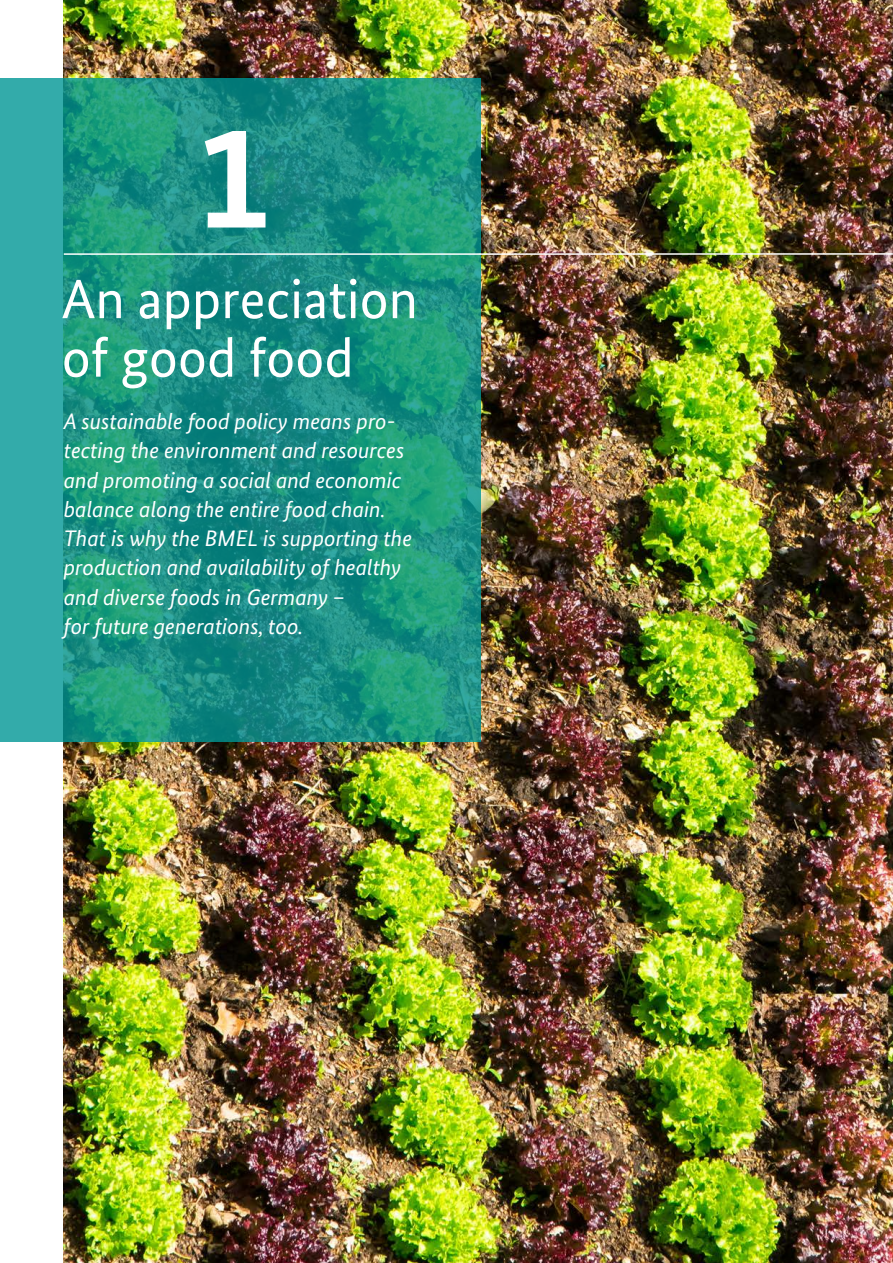
<style>
.page{position:relative;width:893px;height:1263px;background:#fff}
.page>*{position:absolute;margin:0;border:0;box-sizing:border-box;transform-origin:0 0}
.t1{font:700 148.5px "Bundes Sans";color:#fff}
.t2{font:55.5px/58.5px "Bundes Sans";color:#fff}
.t3{font:italic 22.5px/29.2px "Bundes Sans";color:#fff}
</style>
<div class="page">
<img style="left:64px;top:0;width:829px;height:1263px">
<svg style="left:0;top:78px;width:480px;height:663px;background:#1d9485"></svg>
<hr style="left:64px;top:253px;width:416px;height:2px;background:#fff">
<img style="left:478px;top:252px;width:415px;height:52px">
<h1 class="t1" style="left:197px;top:86px;width:76px">1</h1>
<h2 class="t2" style="left:62px;top:269px;width:358px">An appreciation of good food</h2>
<p class="t3" style="left:64px;top:406px;width:350px">A sustainable food policy means pro&shy;tecting the environment and resources and promoting a social and economic balance along the entire food chain.<br>That is why the BMEL is supporting the production and availability of healthy and diverse foods in Germany –<br>for future generations, too.</p>
</div>
